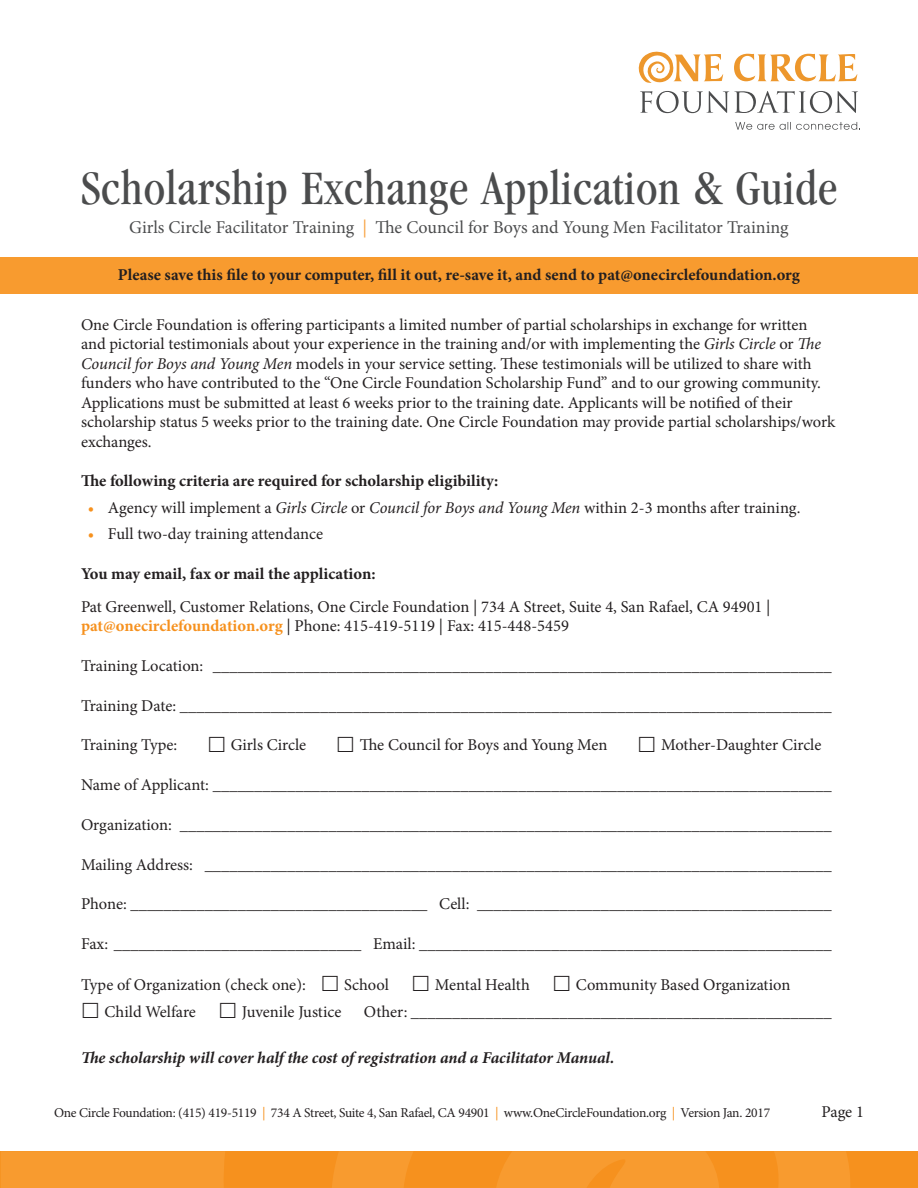
<style>
.page{position:relative;width:918px;height:1188px;background:#fff}
.page>*{position:absolute;margin:0;border:0;box-sizing:border-box;transform-origin:0 0}
.t1{font:condensed 49.8px "Garamond";letter-spacing:.01em;color:#4b4c4d}
.t2{font:18px "Minion Pro";letter-spacing:-.005em;color:#4b4c4d}
.t3{font:16.5px/19.5px "Minion Pro";color:#231f20}
.t4{font:700 16.5px "Minion Pro";letter-spacing:-.005em;color:#231f20}
.t5{font:italic 700 16.5px "Minion Pro";letter-spacing:-.005em;color:#231f20}
.t6{font:13.5px "Minion Pro";letter-spacing:-.02em;color:#231f20}
.s1{color:#f8a03e}
.s2{font-style:italic}
.s3{color:#f6911e}
.s4{font-weight:700;color:#f6911e}
</style>
<div class="page">
<svg style="left:1px;top:1151px;width:917px;height:37px;background:#f79728"></svg>
<div style="left:0;top:257px;width:918px;height:37px;background:#f89b2f"></div>
<svg style="left:638px;top:51px;width:85px;height:32px"></svg>
<svg style="left:734px;top:54px;width:123px;height:27px"></svg>
<svg style="left:735px;top:122px;width:125px;height:8px"></svg>
<svg style="left:640px;top:91px;width:218px;height:22px"></svg>
<p class="t1" style="left:81px;top:161px;width:758px">Scholarship Exchange Application &amp; Guide</p>
<p class="t2" style="left:129px;top:216px;width:661px">Girls Circle Facilitator Training <span class="s1">|</span> The Council for Boys and Young Men Facilitator Training</p>
<p class="t4" style="left:118px;top:263px;width:684px">Please save this file to your computer, fill it out, re-save it, and send to pat@onecirclefoundation.org</p>
<p class="t3" style="left:81px;top:315px;width:756px">One Circle Foundation is offering participants a limited number of partial scholarships in exchange for written and pictorial testimonials about your experience in the training and/or with implementing the <span class="s2">Girls Circle</span> or <span class="s2">The Council for Boys and Young Men</span> models in your service setting. These testimonials will be utilized to share with funders who have contributed to the “One Circle Foundation Scholarship Fund” and to our growing community.<br>Applications must be submitted at least 6 weeks prior to the training date. Applicants will be notified of their scholarship status 5 weeks prior to the training date. One Circle Foundation may provide partial scholarships/work exchanges.</p>
<p class="t4" style="left:81px;top:469px;width:419px">The following criteria are required for scholarship eligibility:</p>
<p class="t3" style="left:88px;top:498px;width:714px"><span class="s3">•</span> Agency will implement a <span class="s2">Girls Circle</span> or <span class="s2">Council for Boys and Young Men</span> within 2-3 months after training.</p>
<p class="t3" style="left:88px;top:524px;width:237px"><span class="s3">•</span> Full two-day training attendance</p>
<p class="t4" style="left:81px;top:562px;width:296px">You may email, fax or mail the application:</p>
<p class="t3" style="left:81px;top:597px;width:691px">Pat Greenwell, Customer Relations, One Circle Foundation | 734 A Street, Suite 4, San Rafael, CA 94901 | <span class="s4">pat@onecirclefoundation.org</span> | Phone: 415-419-5119 | Fax: 415-448-5459</p>
<p class="t3" style="left:81px;top:656px;width:752px">Training Location: ___________________________________________________________________________</p>
<p class="t3" style="left:81px;top:696px;width:752px">Training Date: _______________________________________________________________________________</p>
<p class="t3" style="left:81px;top:735px;width:98px">Training Type:</p>
<p class="t3" style="left:231px;top:735px;width:77px">Girls Circle</p>
<p class="t3" style="left:360px;top:735px;width:249px">The Council for Boys and Young Men</p>
<p class="t3" style="left:661px;top:735px;width:162px">Mother-Daughter Circle</p>
<p class="t3" style="left:81px;top:775px;width:752px">Name of Applicant: ___________________________________________________________________________</p>
<p class="t3" style="left:81px;top:815px;width:752px">Organization: _______________________________________________________________________________</p>
<p class="t3" style="left:81px;top:855px;width:752px">Mailing Address: ____________________________________________________________________________</p>
<p class="t3" style="left:81px;top:894px;width:752px">Phone: ____________________________________ Cell: ___________________________________________</p>
<p class="t3" style="left:81px;top:934px;width:752px">Fax: ______________________________ Email: __________________________________________________</p>
<p class="t3" style="left:81px;top:975px;width:226px">Type of Organization (check one):</p>
<p class="t3" style="left:344px;top:975px;width:46px">School</p>
<p class="t3" style="left:435px;top:975px;width:96px">Mental Health</p>
<p class="t3" style="left:576px;top:975px;width:216px">Community Based Organization</p>
<p class="t3" style="left:104px;top:1002px;width:93px">Child Welfare</p>
<p class="t3" style="left:242px;top:1002px;width:101px">Juvenile Justice</p>
<p class="t3" style="left:364px;top:1002px;width:469px">Other: ___________________________________________________</p>
<p class="t5" style="left:81px;top:1046px;width:535px">The scholarship will cover half the cost of registration and a Facilitator Manual.</p>
<p class="t6" style="left:54px;top:1103px;width:718px">One Circle Foundation: (415) 419-5119 <span class="s3">|</span> 734 A Street, Suite 4, San Rafael, CA 94901 <span class="s3">|</span> www.OneCircleFoundation.org <span class="s3">|</span> Version Jan. 2017</p>
<p class="t3" style="left:822px;top:1102px;width:44px">Page 1</p>
</div>
